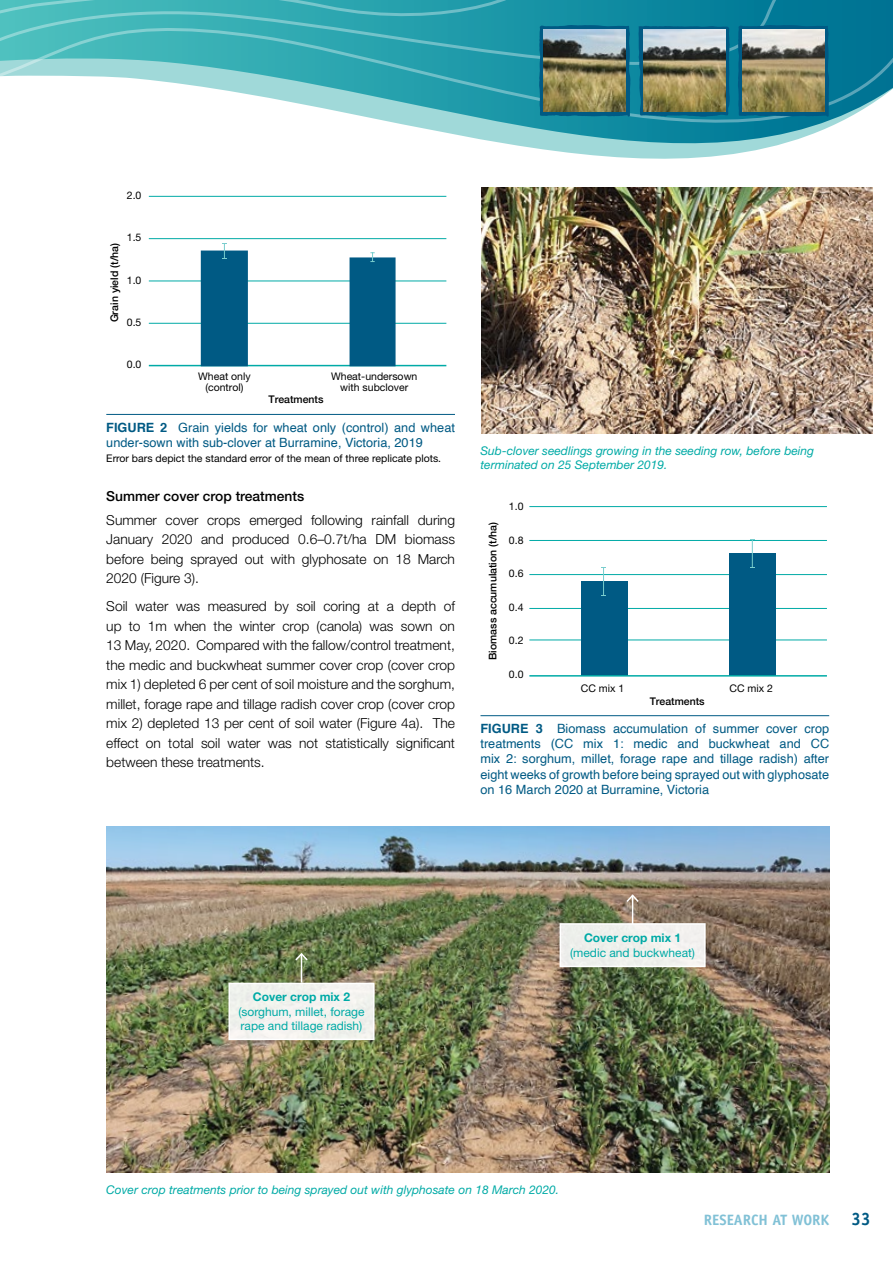
<style>
.page{position:relative;width:893px;height:1263px;background:#fff}
.page>*{position:absolute;margin:0;border:0;box-sizing:border-box;transform-origin:0 0}
.t1{font:700 15px "Officina Sans";color:#81c1d6}
.t2{font:300 13.8px/19.5px "Helvetica Neue LT Std";color:#000;text-align:justify}
.t3{font:500 13.8px "Helvetica Neue LT Std";color:#000}
.t4{font:12.75px/15.3px "Helvetica";color:#005a84}
.t5{font:italic 12px/14.4px "Helvetica Neue LT Std";color:#00aaa6}
.t6{font:12px/14.4px "Helvetica Neue LT Std";color:#00aaa6}
.t7{font:700 12px "Helvetica Neue LT Std";color:#00aaa6}
.t8{font:10.5px/10.5px "Helvetica Neue LT Std";color:#000;text-align:center}
.t9{font:500 10.5px "Helvetica Neue";color:#000}
.s1{font-weight:700}
.s2{font-size:18px;color:#005a84}
</style>
<div class="page">
<hr style="left:106px;top:414px;width:349px;height:1px;background:#005a84">
<img style="left:481px;top:244px;width:391px;height:190px">
<img style="left:106px;top:826px;width:723px;height:347px">
<hr style="left:480px;top:715px;width:349px;height:1px;background:#005a84">
<div style="left:560px;top:924px;width:145px;height:42px;background:#eff0ed"></div>
<hr style="left:149px;top:281px;width:297px;height:1px;background:#00aaa6">
<hr style="left:149px;top:323px;width:297px;height:1px;background:#00aaa6">
<hr style="left:149px;top:365px;width:297px;height:1px;background:#00aaa6">
<svg style="left:201px;top:244px;width:195px;height:122px"></svg>
<hr style="left:529px;top:506px;width:298px;height:1px;background:#00aaa6">
<hr style="left:529px;top:540px;width:298px;height:1px;background:#00aaa6">
<hr style="left:529px;top:574px;width:298px;height:1px;background:#00aaa6">
<hr style="left:529px;top:608px;width:298px;height:1px;background:#00aaa6">
<hr style="left:529px;top:640px;width:298px;height:1px;background:#00aaa6">
<div style="left:581px;top:581px;width:46px;height:95px;background:#005a84"></div>
<div style="left:729px;top:553px;width:47px;height:123px;background:#005a84"></div>
<hr style="left:529px;top:675px;width:298px;height:2px;background:#00aaa6">
<svg style="left:601px;top:567px;width:5px;height:29px"></svg>
<svg style="left:750px;top:539px;width:5px;height:29px"></svg>
<div style="left:229px;top:983px;width:145px;height:56px;background:#f2f2ee"></div>
<svg style="left:294px;top:952px;width:15px;height:30px"></svg>
<svg style="left:625px;top:893px;width:15px;height:30px"></svg>
<div style="left:560px;top:923px;width:146px;height:44px;border:2px solid #fff"></div>
<div style="left:228px;top:983px;width:147px;height:57px;border:2px solid #fff"></div>
<img style="left:148px;top:145px;width:725px;height:99px">
<svg style="left:630px;top:124px;width:206px;height:21px;background:#48a4b5"></svg>
<svg style="left:630px;top:99px;width:249px;height:25px"></svg>
<svg style="left:630px;top:0;width:263px;height:99px;background:#067b98"></svg>
<svg style="left:638px;top:26px;width:92px;height:91px;background:#156c8e"></svg>
<svg style="left:738px;top:25px;width:91px;height:92px;background:#14698b"></svg>
<svg style="left:0;top:0;width:630px;height:152px"></svg>
<img style="left:543px;top:30px;width:82px;height:82px">
<img style="left:643px;top:30px;width:82px;height:82px">
<img style="left:742px;top:30px;width:82px;height:82px">
<p class="t8" style="left:127px;top:190px;width:16px">2.0</p>
<p class="t8" style="left:127px;top:232px;width:16px">1.5</p>
<p class="t9" style="left:106px;top:322px;width:81px;rotate:-90deg">Grain yield (t/ha)</p>
<p class="t8" style="left:127px;top:275px;width:16px">1.0</p>
<p class="t8" style="left:127px;top:317px;width:16px">0.5</p>
<p class="t8" style="left:127px;top:359px;width:16px">0.0</p>
<p class="t8" style="left:198px;top:371px;width:54px">Wheat only (control)</p>
<p class="t8" style="left:331px;top:371px;width:88px">Wheat-undersown with subclover</p>
<p class="t9" style="left:268px;top:391px;width:57px">Treatments</p>
<p class="t4" style="left:106px;top:420px;width:350px"><span class="s1">FIGURE 2</span> Grain yields for wheat only (control) and wheat under-sown with sub-clover at Burramine, Victoria, 2019</p>
<p class="t8" style="left:106px;top:452px;width:336px">Error bars depict the standard error of the mean of three replicate plots.</p>
<p class="t5" style="left:480px;top:443px;width:335px">Sub-clover seedlings growing in the seeding row, before being terminated on 25 September 2019.</p>
<p class="t3" style="left:106px;top:488px;width:199px">Summer cover crop treatments</p>
<p class="t2" style="left:106px;top:510px;width:350px">Summer cover crops emerged following rainfall during January 2020 and produced 0.6–0.7t/ha DM biomass before being sprayed out with glyphosate on 18 March 2020 (Figure 3).</p>
<p class="t2" style="left:106px;top:596px;width:350px">Soil water was measured by soil coring at a depth of up to 1m when the winter crop (canola) was sown on 13 May, 2020. Compared with the fallow/control treatment, the medic and buckwheat summer cover crop (cover crop mix 1) depleted 6 per cent of soil moisture and the sorghum, millet, forage rape and tillage radish cover crop (cover crop mix 2) depleted 13 per cent of soil water (Figure 4a). The effect on total soil water was not statistically significant between these treatments.</p>
<p class="t9" style="left:484px;top:660px;width:140px;rotate:-90deg">Biomass accumulation (t/ha)</p>
<p class="t8" style="left:509px;top:501px;width:16px">1.0</p>
<p class="t8" style="left:509px;top:535px;width:16px">0.8</p>
<p class="t8" style="left:509px;top:568px;width:16px">0.6</p>
<p class="t8" style="left:509px;top:602px;width:16px">0.4</p>
<p class="t8" style="left:509px;top:635px;width:16px">0.2</p>
<p class="t8" style="left:509px;top:668px;width:16px">0.0</p>
<p class="t8" style="left:581px;top:683px;width:45px">CC mix 1</p>
<p class="t8" style="left:729px;top:683px;width:45px">CC mix 2</p>
<p class="t9" style="left:650px;top:693px;width:57px">Treatments</p>
<p class="t4" style="left:480px;top:721px;width:350px;text-align:justify"><span class="s1">FIGURE 3</span> Biomass accumulation of summer cover crop treatments (CC mix 1: medic and buckwheat and CC mix 2: sorghum, millet, forage rape and tillage radish) after eight weeks of growth before being sprayed out with glyphosate on 16 March 2020 at Burramine, Victoria</p>
<p class="t7" style="left:253px;top:989px;width:99px">Cover crop mix 2</p>
<p class="t6" style="left:238px;top:1004px;width:128px">(sorghum, millet, forage rape and tillage radish)</p>
<p class="t7" style="left:584px;top:930px;width:99px">Cover crop mix 1</p>
<p class="t6" style="left:570px;top:945px;width:126px">(medic and buckwheat)</p>
<p class="t5" style="left:106px;top:1182px;width:454px">Cover crop treatments prior to being sprayed out with glyphosate on 18 March 2020.</p>
<p class="t1" style="left:704px;top:1210px;width:168px">RESEARCH AT WORK <span class="s2">33</span></p>
</div>
